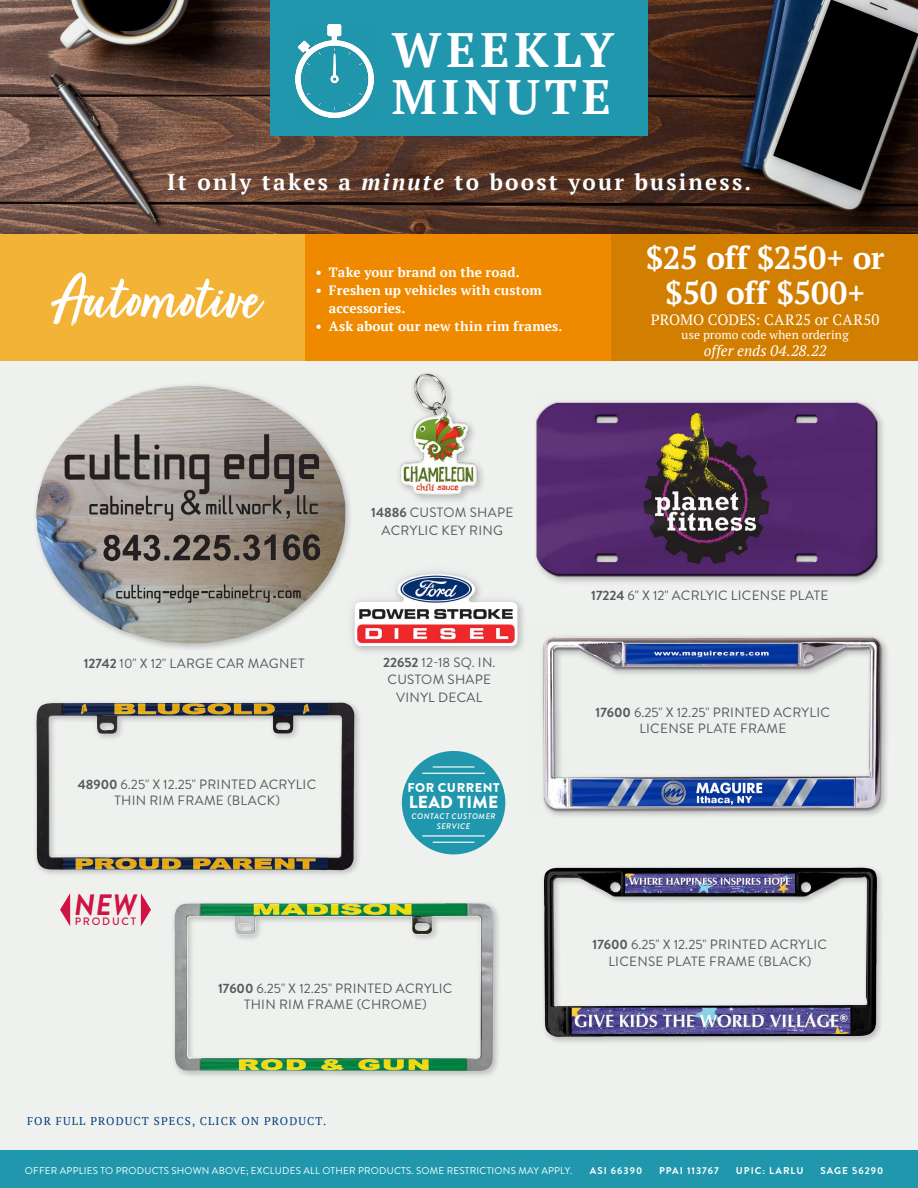
<style>
.page{position:relative;width:918px;height:1188px;background:#eff1ef}
.page>*{position:absolute;margin:0;border:0;box-sizing:border-box;transform-origin:0 0}
.t1{font:67.5px "Turbinado Bold Pro";letter-spacing:.01em;color:#fff}
.t2{font:700 48.15px/47px "PT Serif";letter-spacing:.1em;color:#fff}
.t3{font:700 31.5px/34.5px "PT Serif";letter-spacing:-.01em;color:#fff;text-align:center}
.t4{font:italic 700 29.4px "Brandon Grotesque";color:#d11242}
.t5{font:700 22.5px "PT Serif";letter-spacing:.1em;color:#fff}
.t6{font:900 17.4px "Brandon Grotesque";letter-spacing:.02em;color:#fff}
.t7{font:15px "PT Serif";color:#fff}
.t8{font:italic 15px "PT Serif";letter-spacing:.005em;color:#fff}
.t9{font:13.5px/16.5px "Brandon Grotesque";letter-spacing:.02em;color:#58595b;text-align:center}
.t10{font:700 13.5px/18px "PT Serif";letter-spacing:.005em;color:#fff}
.t11{font:900 12.75px "Brandon Grotesque";letter-spacing:.04em;color:#fff}
.t12{font:12px "PT Serif";letter-spacing:.005em;color:#fff}
.t13{font:11.25px "PT Serif";letter-spacing:.1em;color:#003e7e}
.t14{font:500 10.65px "Brandon Grotesque";letter-spacing:.17em;color:#d11242}
.t15{font:9.9px "Brandon Grotesque";letter-spacing:.02em;color:#fff}
.t16{font:700 9.9px "Brandon Grotesque";letter-spacing:.1em;color:#fff}
.t17{font:italic 500 8.1px/10.5px "Brandon Grotesque";letter-spacing:.065em;color:#fff;text-align:center}
.s1{font-style:italic}
.s2{font-weight:700}
</style>
<div class="page">
<img style="left:0;top:0;width:918px;height:234px">
<div style="left:0;top:1150px;width:918px;height:38px;background:#2097ad"></div>
<div style="left:270px;top:0;width:378px;height:135px;background:#2097ad"></div>
<div style="left:0;top:234px;width:306px;height:127px;background:#f3b336"></div>
<div style="left:306px;top:234px;width:306px;height:127px;background:#ef8a00"></div>
<div style="left:612px;top:234px;width:306px;height:127px;background:#d27e00"></div>
<img style="left:296px;top:24px;width:77px;height:93px">
<div style="left:402px;top:751px;width:103px;height:103px;background:#2097ad;border-radius:50%"></div>
<hr style="left:422px;top:773px;width:63px;height:1px;background:#fff">
<hr style="left:422px;top:835px;width:63px;height:2px;background:#fff">
<hr style="left:433px;top:766px;width:41px;height:2px;background:#fff">
<hr style="left:433px;top:842px;width:41px;height:1px;background:#fff">
<div style="left:32px;top:382px;width:322px;height:270px;background:#000;opacity:.21"></div>
<img style="left:36px;top:386px;width:310px;height:258px">
<div style="left:532px;top:398px;width:354px;height:188px;background:#000;opacity:.21"></div>
<img style="left:536px;top:398px;width:342px;height:180px">
<div style="left:540px;top:863px;width:345px;height:182px;background:#000;opacity:.21"></div>
<img style="left:543px;top:868px;width:336px;height:169px">
<div style="left:396px;top:369px;width:91px;height:135px;background:#000;opacity:.21"></div>
<img style="left:414px;top:374px;width:19px;height:39px">
<div style="left:343px;top:563px;width:186px;height:95px;background:#bec0c2;opacity:.5"></div>
<img style="left:354px;top:574px;width:164px;height:73px">
<div style="left:540px;top:633px;width:351px;height:186px;background:#000;opacity:.21"></div>
<img style="left:528px;top:627px;width:357px;height:189px">
<div style="left:32px;top:699px;width:331px;height:179px;background:#000;opacity:.21"></div>
<img style="left:35px;top:703px;width:320px;height:167px">
<div style="left:170px;top:899px;width:331px;height:180px;background:#000;opacity:.21"></div>
<img style="left:174px;top:903px;width:319px;height:169px">
<svg style="left:141px;top:893px;width:10px;height:33px"></svg>
<svg style="left:60px;top:893px;width:10px;height:33px"></svg>
<h2 class="t2" style="left:392px;top:26px;width:224px">WEEKLY<br>MINUTE</h2>
<h3 class="t5" style="left:167px;top:167px;width:585px">It only takes a <span class="s1">minute</span> to boost your business.</h3>
<h1 class="t1" style="left:52px;top:263px;width:208px">Automotive</h1>
<p class="t10" style="left:315px;top:263px;width:206px">• Take your brand on the road.</p>
<p class="t10" style="left:329px;top:281px;width:214px;text-indent:-14px">• Freshen up vehicles with custom accessories.</p>
<p class="t10" style="left:315px;top:317px;width:248px">• Ask about our new thin rim frames.</p>
<h3 class="t3" style="left:646px;top:240px;width:240px">$25 off $250+ or $50 off $500+</h3>
<p class="t8" style="left:704px;top:342px;width:124px">offer ends 04.28.22</p>
<p class="t7" style="left:651px;top:310px;width:230px">PROMO CODES: CAR25 or CAR50</p>
<p class="t12" style="left:682px;top:327px;width:169px">use promo code when ordering</p>
<p class="t9" style="left:84px;top:655px;width:222px"><span class="s2">12742</span> 10" X 12" LARGE CAR MAGNET</p>
<p class="t9" style="left:78px;top:776px;width:240px"><span class="s2">48900</span> 6.25" X 12.25" PRINTED ACRYLIC<br>THIN RIM FRAME (BLACK)</p>
<h3 class="t4" style="left:74px;top:884px;width:64px">NEW</h3>
<p class="t14" style="left:75px;top:914px;width:63px">PRODUCT</p>
<p class="t9" style="left:371px;top:503px;width:144px;line-height:17.9px"><span class="s2">14886</span> CUSTOM SHAPE<br>ACRYLIC KEY RING</p>
<p class="t9" style="left:383px;top:653px;width:114px;line-height:17.9px"><span class="s2">22652</span> 12-18 SQ. IN.<br>CUSTOM SHAPE<br>VINYL DECAL</p>
<p class="t11" style="left:407px;top:779px;width:94px">FOR CURRENT</p>
<p class="t6" style="left:409px;top:790px;width:91px">LEAD TIME</p>
<p class="t17" style="left:411px;top:811px;width:86px">CONTACT CUSTOMER<br>SERVICE</p>
<p class="t9" style="left:218px;top:980px;width:236px"><span class="s2">17600</span> 6.25" X 12.25" PRINTED ACRYLIC<br>THIN RIM FRAME (CHROME)</p>
<p class="t9" style="left:591px;top:588px;width:239px"><span class="s2">17224</span> 6" X 12" ACRLYIC LICENSE PLATE</p>
<p class="t9" style="left:596px;top:704px;width:236px"><span class="s2">17600</span> 6.25" X 12.25" PRINTED ACRYLIC<br>LICENSE PLATE FRAME</p>
<p class="t9" style="left:593px;top:936px;width:236px"><span class="s2">17600</span> 6.25" X 12.25" PRINTED ACRYLIC<br>LICENSE PLATE FRAME (BLACK)</p>
<p class="t13" style="left:27px;top:1114px;width:301px">FOR FULL PRODUCT SPECS, CLICK ON PRODUCT.</p>
<p class="t15" style="left:25px;top:1163px;width:549px">OFFER APPLIES TO PRODUCTS SHOWN ABOVE; EXCLUDES ALL OTHER PRODUCTS. SOME RESTRICTIONS MAY APPLY.</p>
<p class="t16" style="left:590px;top:1163px;width:54px">ASI 66390</p>
<p class="t16" style="left:659px;top:1163px;width:61px">PPAI 113767</p>
<p class="t16" style="left:736px;top:1163px;width:69px">UPIC: LARLU</p>
<p class="t16" style="left:820px;top:1163px;width:64px">SAGE 56290</p>
</div>
